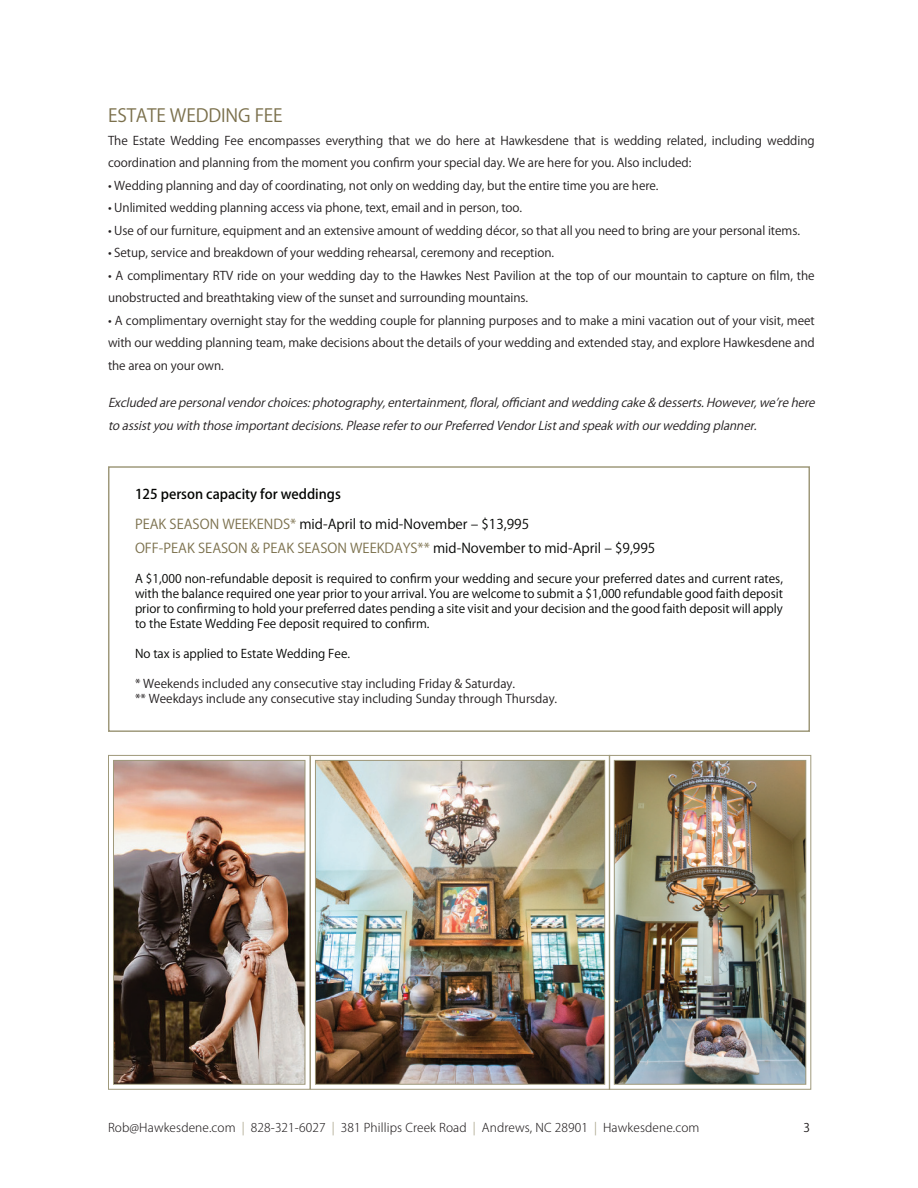
<style>
.page{position:relative;width:918px;height:1188px;background:#fff}
.page>*{position:absolute;margin:0;border:0;box-sizing:border-box;transform-origin:0 0}
.t1{font:18px "Koz Go Pr 6 N";letter-spacing:-.005em;color:#7b704c}
.Text{font:13.5px "Koz Go Pro";color:#7b704c}
.Text-2{font:13.5px "Koz Go Pro";color:#040503}
.Text-3{font:500 13.5px "Koz Go Pro";color:#040503}
.t2{font:12px/22.5px "Koz Go Pr 6 N";letter-spacing:-.005em;color:#231f20}
.Text-4{font:12px/15px "Koz Go Pro";color:#040503;text-align:justify}
.t3{font:italic 12px/22.5px "Koz Go Pr 6 N";color:#231f20}
.t4{font:12px "Koz Go Pro";color:#231f20}
.t5{font:300 12px "Koz Go Pro";letter-spacing:.01em;color:#231f20}
.s1{color:#7b704c}
.s2{color:#040503}
.s3{color:#9f997b}
</style>
<div class="page">
<svg style="left:611px;top:754px;width:201px;height:336px"></svg>
<img style="left:613px;top:759px;width:194px;height:326px">
<svg style="left:311px;top:754px;width:300px;height:336px"></svg>
<img style="left:314px;top:759px;width:292px;height:326px">
<div style="left:108px;top:466px;width:702px;height:266px;border:2px solid #9f997b"></div>
<svg style="left:108px;top:754px;width:203px;height:336px"></svg>
<img style="left:112px;top:759px;width:194px;height:326px">
<p class="t1" style="left:108px;top:106px;width:176px">ESTATE WEDDING FEE</p>
<p class="t2" style="left:108px;top:130px;width:708px">The Estate Wedding Fee encompasses everything that we do here at Hawkesdene that is wedding related, including wedding coordination and planning from the moment you confirm your special day. We are here for you. Also included:</p>
<p class="t2" style="left:108px;top:175px;width:552px">• Wedding planning and day of coordinating, not only on wedding day, but the entire time you are here.</p>
<p class="t2" style="left:108px;top:197px;width:416px">• Unlimited wedding planning access via phone, text, email and in person, too.</p>
<p class="t2" style="left:108px;top:220px;width:694px">• Use of our furniture, equipment and an extensive amount of wedding décor, so that all you need to bring are your personal items.</p>
<p class="t2" style="left:108px;top:242px;width:448px">• Setup, service and breakdown of your wedding rehearsal, ceremony and reception.</p>
<p class="t2" style="left:108px;top:265px;width:708px">• A complimentary RTV ride on your wedding day to the Hawkes Nest Pavilion at the top of our mountain to capture on film, the unobstructed and breathtaking view of the sunset and surrounding mountains.</p>
<p class="t2" style="left:108px;top:310px;width:708px;text-align:justify">• A complimentary overnight stay for the wedding couple for planning purposes and to make a mini vacation out of your visit, meet with our wedding planning team, make decisions about the details of your wedding and extended stay, and explore Hawkesdene and the area on your own.</p>
<p class="t3" style="left:108px;top:392px;width:713px">Excludedarepersonalvendorchoices:photography,entertainment,floral,officiantandweddingcake&amp;desserts.However,we’rehere toassistyouwiththoseimportantdecisions.PleaserefertoourPreferredVendorListandspeakwithourweddingplanner.</p>
<p class="Text-3" style="left:135px;top:485px;width:207px">125 person capacity for weddings</p>
<p class="Text-2" style="left:135px;top:515px;width:396px"><span class="s1">PEAK SEASON WEEKENDS*</span> mid-April to mid-November – $13,995</p>
<p class="Text" style="left:135px;top:539px;width:522px">OFF-PEAK SEASON &amp; PEAK SEASON WEEKDAYS** <span class="s2">mid-November to mid-April – $9,995</span></p>
<p class="Text-4" style="left:135px;top:571px;width:650px">A $1,000 non-refundable deposit is required to confirm your wedding and secure your preferred dates and current rates, with the balance required one year prior to your arrival. You are welcome to submit a $1,000 refundable good faith deposit prior to confirming to hold your preferred dates pending a site visit and your decision and the good faith deposit will apply to the Estate Wedding Fee deposit required to confirm.</p>
<p class="Text-4" style="left:135px;top:646px;width:217px">No tax is applied to Estate Wedding Fee.</p>
<p class="t4" style="left:135px;top:676px;width:381px">* Weekends included any consecutive stay including Friday &amp; Saturday.</p>
<p class="t4" style="left:135px;top:691px;width:424px">** Weekdays include any consecutive stay including Sunday through Thursday.</p>
<p class="t5" style="left:108px;top:1119px;width:593px">Rob@Hawkesdene.com <span class="s3">|</span> 828-321-6027 <span class="s3">|</span> 381 Phillips Creek Road <span class="s3">|</span> Andrews, NC 28901 <span class="s3">|</span> Hawkesdene.com</p>
<p class="t4" style="left:803px;top:1120px;width:8px">3</p>
</div>
